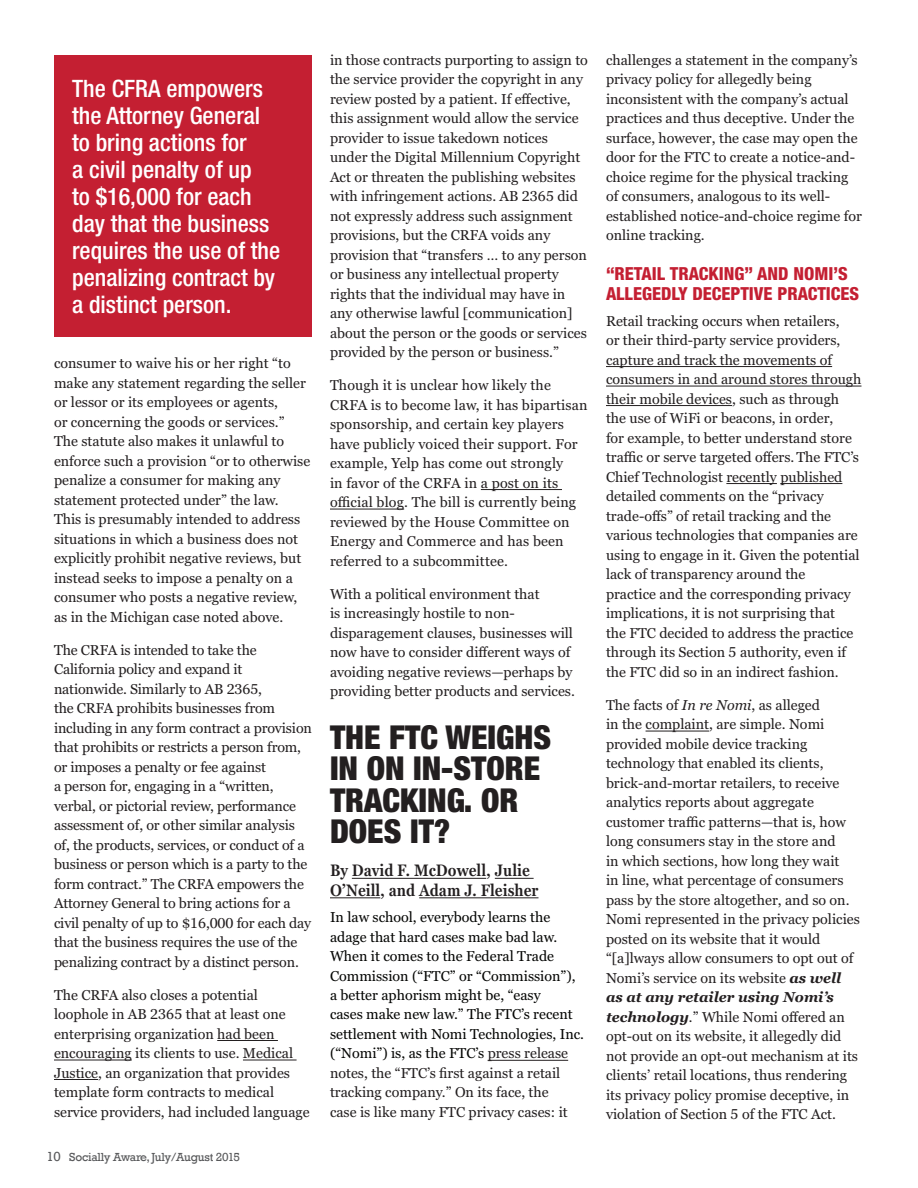
<style>
.page{position:relative;width:918px;height:1188px;background:#fff}
.page>*{position:absolute;margin:0;border:0;box-sizing:border-box;transform-origin:0 0}
.t1{font:900 condensed 33px/31.5px "Helvetica Neue LT Std";color:#231f20}
.t2{font:500 condensed 24px/27px "Helvetica Neue LT Std";color:#fff}
.t3{font:800 condensed 18px/19.5px "Helvetica Neue LT Std";color:#c41f32}
.t4{font:600 condensed 16.5px/19.5px "Georgia Pro";color:#231f20}
.t5{font:14.25px/19.5px "Georgia Pro";color:#231f20}
.t6{font:14.25px/19.5px "Georgia Pro";color:#040503}
.t7{font:12px "Rockwell";letter-spacing:-.02em;color:#57585a}
.s1{font-size:13.5px}
.s2{color:#231f20}
.s3{font-style:italic}
.s4{font-weight:700;font-style:italic}
</style>
<div class="page">
<hr style="left:217px;top:1040px;width:61px;height:1px;background:#231f20">
<hr style="left:54px;top:1060px;width:78px;height:1px;background:#231f20">
<hr style="left:243px;top:1060px;width:54px;height:1px;background:#231f20">
<hr style="left:54px;top:1079px;width:44px;height:1px;background:#231f20">
<hr style="left:481px;top:489px;width:81px;height:1px;background:#231f20">
<hr style="left:330px;top:509px;width:74px;height:1px;background:#231f20">
<hr style="left:352px;top:878px;width:134px;height:1px;background:#231f20">
<hr style="left:495px;top:878px;width:39px;height:1px;background:#231f20">
<hr style="left:330px;top:897px;width:50px;height:1px;background:#231f20">
<hr style="left:419px;top:897px;width:120px;height:1px;background:#231f20">
<hr style="left:488px;top:1060px;width:80px;height:1px;background:#231f20">
<hr style="left:606px;top:366px;width:226px;height:1px;background:#231f20">
<hr style="left:606px;top:386px;width:256px;height:1px;background:#231f20">
<hr style="left:606px;top:405px;width:126px;height:1px;background:#231f20">
<hr style="left:726px;top:483px;width:51px;height:1px;background:#231f20">
<hr style="left:780px;top:483px;width:62px;height:1px;background:#231f20">
<hr style="left:646px;top:731px;width:63px;height:1px;background:#231f20">
<div style="left:54px;top:55px;width:258px;height:282px;background:#c41f32"></div>
<h2 class="t2" style="left:72px;top:75px;width:210px">The CFRA empowers the Attorney General to bring actions for<br>a civil penalty of up<br>to $16,000 for each day that the business requires the use of the penalizing contract by a distinct person.</h2>
<p class="t5" style="left:54px;top:354px;width:258px">consumer to waive his or her right “to make any statement regarding the seller or lessor or its employees or agents,<br>or concerning the goods or services.” The statute also makes it unlawful to enforce such a provision “or to otherwise penalize a consumer for making any statement protected under” the law.<br>This is presumably intended to address situations in which a business does not explicitly prohibit negative reviews, but instead seeks to impose a penalty on a consumer who posts a negative review, as in the Michigan case noted above.</p>
<p class="t5" style="left:54px;top:641px;width:259px">The CRFA is intended to take the California policy and expand it nationwide. Similarly to AB 2365,<br>the CRFA prohibits businesses from including in any form contract a provision that prohibits or restricts a person from, or imposes a penalty or fee against<br>a person for, engaging in a “written, verbal, or pictorial review, performance assessment of, or other similar analysis of, the products, services, or conduct of a business or person which is a party to the form contract.” The CRFA empowers the Attorney General to bring actions for a civil penalty of up to $16,000 for each day that the business requires the use of the penalizing contract by a distinct person.</p>
<p class="t5" style="left:54px;top:985px;width:257px">The CRFA also closes a potential loophole in AB 2365 that at least one enterprising organization had been encouraging its clients to use. Medical Justice, an organization that provides template form contracts to medical service providers, had included language</p>
<p class="t7" style="left:47px;top:1150px;width:195px"><span class="s1">10</span> Socially Aware, July/August 2015</p>
<p class="t5" style="left:330px;top:51px;width:259px">in those contracts purporting to assign to the service provider the copyright in any review posted by a patient. If effective, this assignment would allow the service provider to issue takedown notices under the Digital Millennium Copyright Act or threaten the publishing websites with infringement actions. AB 2365 did not expressly address such assignment provisions, but the CRFA voids any provision that “transfers … to any person or business any intellectual property rights that the individual may have in any otherwise lawful [communication] about the person or the goods or services provided by the person or business.”</p>
<p class="t5" style="left:330px;top:376px;width:259px">Though it is unclear how likely the CRFA is to become law, it has bipartisan sponsorship, and certain key players have publicly voiced their support. For example, Yelp has come out strongly<br>in favor of the CRFA in a post on its official blog. The bill is currently being reviewed by the House Committee on Energy and Commerce and has been referred to a subcommittee.</p>
<p class="t5" style="left:330px;top:585px;width:246px">With a political environment that<br>is increasingly hostile to non&shy;disparagement clauses, businesses will now have to consider different ways of avoiding negative reviews—perhaps by providing better products and services.</p>
<h1 class="t1" style="left:330px;top:721px;width:223px">THE FTC WEIGHS<br>IN ON IN-STORE<br>TRACKING. OR<br>DOES IT?</h1>
<p class="t4" style="left:330px;top:861px;width:210px">By David F. McDowell, Julie<br>O’Neill, and Adam J. Fleisher</p>
<p class="t6" style="left:330px;top:908px;width:256px">In law school, everybody learns the adage that hard cases make bad law.<br>When it comes to the Federal Trade Commission (“FTC” or “Commission”), a better aphorism might be, “easy<br>cases make new law.” The FTC’s recent settlement with Nomi Technologies, Inc. (“Nomi”) is, as the FTC’s <span class="s2">press release notes, the “FTC’s first against a retail tracking company.” On its face, the<br>case is like many FTC privacy cases: it</span></p>
<p class="t5" style="left:606px;top:51px;width:257px">challenges a statement in the company’s privacy policy for allegedly being inconsistent with the company’s actual practices and thus deceptive. Under the surface, however, the case may open the door for the FTC to create a notice-and&shy;choice regime for the physical tracking of consumers, analogous to its well&shy;established notice-and-choice regime for online tracking.</p>
<p class="t3" style="left:606px;top:264px;width:255px">“RETAIL TRACKING” AND NOMI’S<br>ALLEGEDLY DECEPTIVE PRACTICES</p>
<p class="t5" style="left:606px;top:312px;width:257px">Retail tracking occurs when retailers,<br>or their third-party service providers, capture and track the movements of consumers in and around stores through their mobile devices, such as through the use of WiFi or beacons, in order,<br>for example, to better understand store traffic or serve targeted offers.The FTC’s Chief Technologist recently published detailed comments on the “privacy trade-offs” of retail tracking and the various technologies that companies are using to engage in it. Given the potential lack of transparency around the<br>practice and the corresponding privacy implications, it is not surprising that<br>the FTC decided to address the practice through its Section 5 authority, even if the FTC did so in an indirect fashion.</p>
<p class="t5" style="left:606px;top:696px;width:255px">The facts of <span class="s3">In re Nomi</span>, as alleged<br>in the complaint, are simple. Nomi provided mobile device tracking technology that enabled its clients, brick-and-mortar retailers, to receive analytics reports about aggregate customer traffic patterns—that is, how long consumers stay in the store and<br>in which sections, how long they wait<br>in line, what percentage of consumers pass by the store altogether, and so on.<br>Nomi represented in the privacy policies posted on its website that it would “[a]lways allow consumers to opt out of Nomi’s service on its website <span class="s4">as well as at any retailer using Nomi’s technology</span><span class="s3">.</span>” While Nomi offered an opt-out on its website, it allegedly did not provide an opt-out mechanism at its clients’ retail locations, thus rendering its privacy policy promise deceptive, in violation of Section 5 of the FTC Act.</p>
</div>
